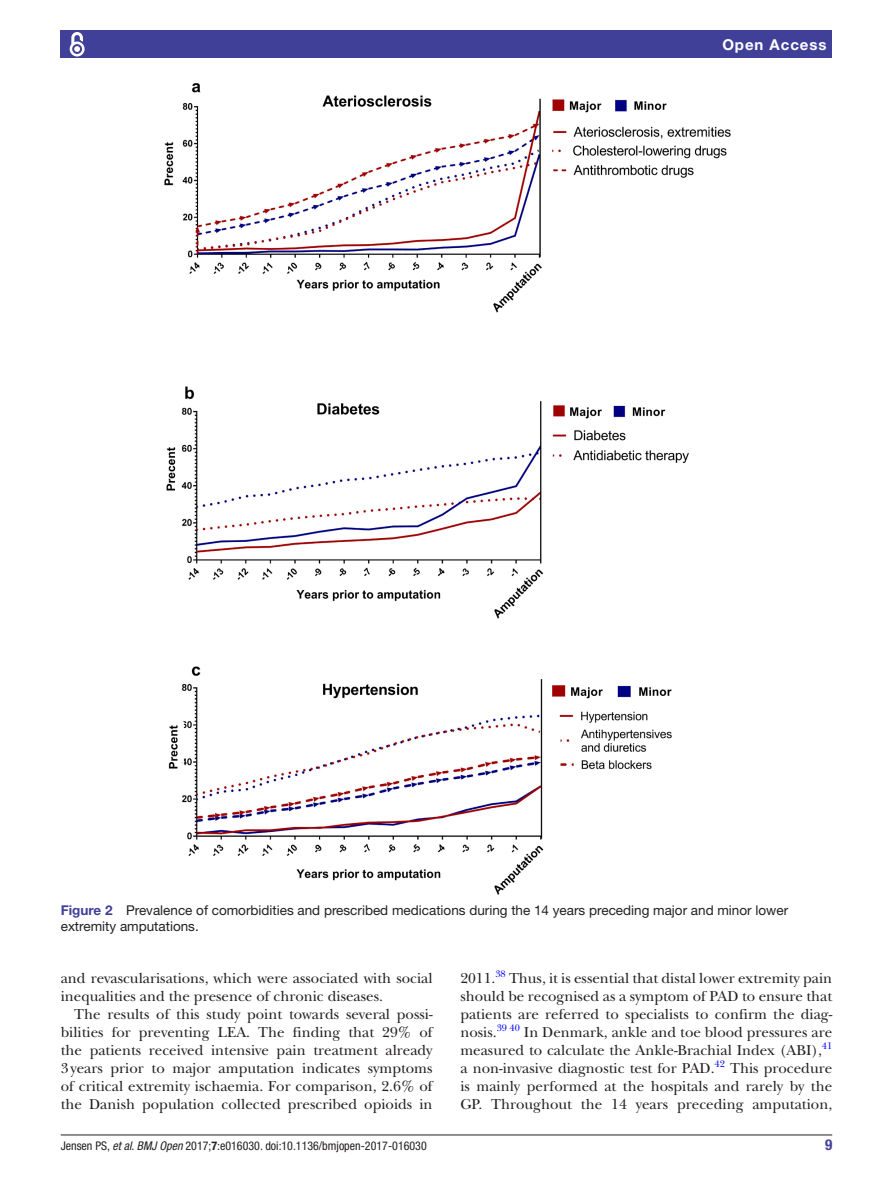
<style>
.page{position:relative;width:893px;height:1191px;background:#fff}
.page>*{position:absolute;margin:0;border:0;box-sizing:border-box;transform-origin:0 0}
.t1{font:15px/18px "New Baskerville";color:#231f20;text-align:justify}
.t2{font:700 15px "Helvetica Neue LT Std";letter-spacing:.065em;color:#fff}
.t3{font:700 condensed 15px "Helvetica Neue LT Std";color:#414099}
.t4{font:13.5px/16.2px "Helvetica Neue LT Std";color:#231f20}
.t5{font:condensed 12px "Helvetica Neue LT Std";color:#231f20}
.t6{font:9.9px "New Baskerville";color:#00f}
.s1{font-weight:700;color:#414099}
.s2{font-style:italic}
.s3{font-weight:700}
</style>
<div class="page">
<hr style="left:61px;top:1134px;width:771px;height:1px;background:#231f20">
<div style="left:61px;top:31px;width:771px;height:27px;background:#414099"></div>
<svg style="left:69px;top:32px;width:16px;height:25px"></svg>
<img style="left:164px;top:83px;width:567px;height:812px">
<p class="t2" style="left:722px;top:35px;width:106px">Open Access</p>
<p class="t4" style="left:61px;top:902px;width:729px"><span class="s1">Figure 2</span> Prevalence of comorbidities and prescribed medications during the 14 years preceding major and minor lower extremity amputations.</p>
<p class="t1" style="left:61px;top:969px;width:373px">and revascularisations, which were associated with social inequalities and the presence of chronic diseases.</p>
<p class="t1" style="left:61px;top:1005px;width:373px;text-indent:14px">The results of this study point towards several possi&shy;bilities for preventing LEA. The finding that 29% of the patients received intensive pain treatment already 3years prior to major amputation indicates symptoms of critical extremity ischaemia. For comparison, 2.6% of the Danish population collected prescribed opioids in</p>
<p class="t1" style="left:460px;top:969px;width:37px">2011.</p>
<p class="t6" style="left:495px;top:967px;width:12px">38</p>
<p class="t1" style="left:460px;top:969px;width:373px;text-indent:49px">Thus, it is essential that distal lower extremity pain should be recognised as a symptom of PAD to ensure that patients are referred to specialists to confirm the diag&shy;nosis.</p>
<p class="t6" style="left:497px;top:1021px;width:25px">39 40</p>
<p class="t1" style="left:460px;top:1023px;width:373px;text-indent:64px">In Denmark, ankle and toe blood pressures are measured to calculate the Ankle-Brachial Index (ABI),</p>
<p class="t6" style="left:822px;top:1039px;width:12px">41</p>
<p class="t1" style="left:460px;top:1059px;width:256px">a non-invasive diagnostic test for PAD.</p>
<p class="t6" style="left:715px;top:1057px;width:12px">42</p>
<p class="t1" style="left:460px;top:1059px;width:373px;text-indent:270px">This procedure is mainly performed at the hospitals and rarely by the GP. Throughout the 14 years preceding amputation,</p>
<p class="t5" style="left:61px;top:1138px;width:368px">Jensen PS, <span class="s2">et al</span>. <span class="s2">BMJ Open</span> 2017;<span class="s3">7</span>:e016030. doi:10.1136/bmjopen-2017-016030</p>
<p class="t3" style="left:825px;top:1135px;width:9px">9</p>
</div>
